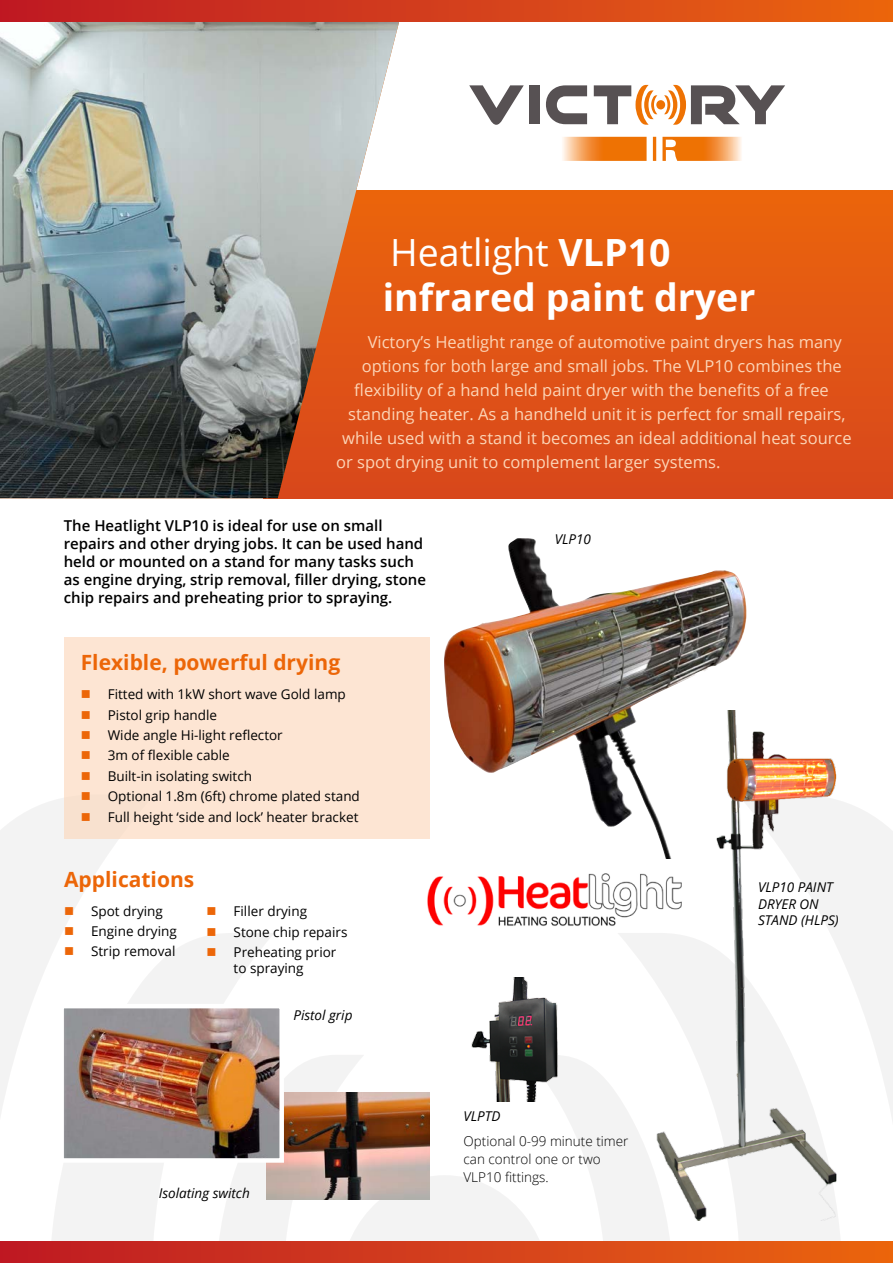
<style>
.page{position:relative;width:893px;height:1263px;background:#fff}
.page>*{position:absolute;margin:0;border:0;box-sizing:border-box;transform-origin:0 0}
.t1{font:700 37.5px/45px "Open Sans";color:#fff}
.t2{font:700 21px "Open Sans";color:#ec6608}
.t3{font:16.5px "Open Sans";color:#fcd5b7}
.t4{font:600 15px/18px "Open Sans";color:#000}
.t5{font:13.5px/20.4px "Open Sans";color:#000}
.t6{font:italic 13.5px/16.2px "Open Sans";color:#000}
.t7{font:300 13.5px/18px "Open Sans";color:#000}
.s1{font-weight:400}
</style>
<div class="page">
<svg style="left:0;top:798px;width:118px;height:444px;fill:#f3f3f3"></svg>
<svg style="left:49px;top:933px;width:225px;height:309px"></svg>
<svg style="left:737px;top:812px;width:156px;height:430px;fill:#f3f3f3"></svg>
<svg style="left:215px;top:1055px;width:458px;height:187px"></svg>
<img style="left:634px;top:731px;width:231px;height:490px">
<img style="left:444px;top:538px;width:304px;height:321px">
<img style="left:267px;top:1092px;width:162px;height:107px">
<img style="left:64px;top:1009px;width:215px;height:149px">
<div style="left:59px;top:1004px;width:225px;height:159px;border:4px solid #fff"></div>
<img style="left:463px;top:977px;width:118px;height:125px">
<div style="left:264px;top:190px;width:629px;height:308px;background:linear-gradient(to bottom,#eb650c,#d8471c)"></div>
<img style="left:0;top:21px;width:405px;height:477px">
<div style="left:0;top:0;width:893px;height:21px;background:linear-gradient(to right,#be1a25,#ea6511)"></div>
<div style="left:64px;top:637px;width:365px;height:202px;background:#fde5d3"></div>
<div style="left:0;top:1242px;width:893px;height:21px;background:linear-gradient(to right,#be1a25,#ea6511)"></div>
<svg style="left:469px;top:85px;width:55px;height:40px"></svg>
<div style="left:529px;top:85px;width:11px;height:39px;background:#575153"></div>
<svg style="left:546px;top:85px;width:41px;height:39px"></svg>
<svg style="left:562px;top:137px;width:85px;height:24px;background:#f18e37"></svg>
<hr style="left:653px;top:137px;width:3px;height:24px;background:#ee7203">
<svg style="left:662px;top:137px;width:80px;height:24px;background:#f39b4d"></svg>
<div style="left:656px;top:100px;width:9px;height:9px;background:#ee7203;border-radius:50%"></div>
<svg style="left:594px;top:85px;width:63px;height:40px"></svg>
<svg style="left:664px;top:85px;width:121px;height:40px"></svg>
<img style="left:427px;top:871px;width:260px;height:57px">
<svg style="left:65px;top:906px;width:8px;height:8px"></svg>
<svg style="left:65px;top:927px;width:8px;height:8px"></svg>
<svg style="left:65px;top:947px;width:8px;height:8px"></svg>
<svg style="left:208px;top:933px;width:8px;height:2px"></svg>
<svg style="left:208px;top:948px;width:8px;height:8px"></svg>
<h1 class="t1" style="left:383px;top:229px;width:374px"><span class="s1">Heatlight</span> VLP10 infrared paint dryer</h1>
<p class="t3" style="left:368px;top:330px;width:475px">Victory’s Heatlight range of automotive paint dryers has many</p>
<p class="t3" style="left:362px;top:354px;width:481px">options for both large and small jobs. The VLP10 combines the</p>
<p class="t3" style="left:354px;top:378px;width:476px">flexibility of a hand held paint dryer with the benefits of a free</p>
<p class="t3" style="left:348px;top:402px;width:499px">standing heater. As a handheld unit it is perfect for small repairs,</p>
<p class="t3" style="left:342px;top:426px;width:511px">while used with a stand it becomes an ideal additional heat source</p>
<p class="t3" style="left:336px;top:450px;width:386px">or spot drying unit to complement larger systems.</p>
<p class="t4" style="left:64px;top:516px;width:364px">The Heatlight VLP10 is ideal for use on small repairs and other drying jobs. It can be used hand held or mounted on a stand for many tasks such as engine drying, strip removal, filler drying, stone chip repairs and preheating prior to spraying.</p>
<p class="t2" style="left:81px;top:648px;width:261px">Flexible, powerful drying</p>
<p class="t5" style="left:108px;top:684px;width:254px">Fitted with 1kW short wave Gold lamp<br>Pistol grip handle<br>Wide angle Hi-light reflector<br>3m of flexible cable<br>Built-in isolating switch<br>Optional 1.8m (6ft) chrome plated stand<br>Full height ‘side and lock’ heater bracket</p>
<p class="t2" style="left:64px;top:864px;width:132px">Applications</p>
<p class="t5" style="left:91px;top:900px;width:87px">Spot drying<br>Engine drying<br>Strip removal</p>
<p class="t5" style="left:234px;top:901px;width:115px">Filler drying<br>Stone chip repairs<br>Preheating prior</p>
<p class="t5" style="left:234px;top:958px;width:72px">to spraying</p>
<p class="t6" style="left:293px;top:1007px;width:61px">Pistol grip</p>
<p class="t6" style="left:159px;top:1185px;width:93px">Isolating switch</p>
<p class="t6" style="left:555px;top:531px;width:38px">VLP10</p>
<p class="t6" style="left:463px;top:1108px;width:39px">VLPTD</p>
<p class="t7" style="left:463px;top:1132px;width:166px">Optional 0-99 minute timer can control one or two<br>VLP10 fittings.</p>
<p class="t6" style="left:758px;top:879px;width:82px">VLP10 PAINT<br>DRYER ON<br>STAND (HLPS)</p>
</div>
